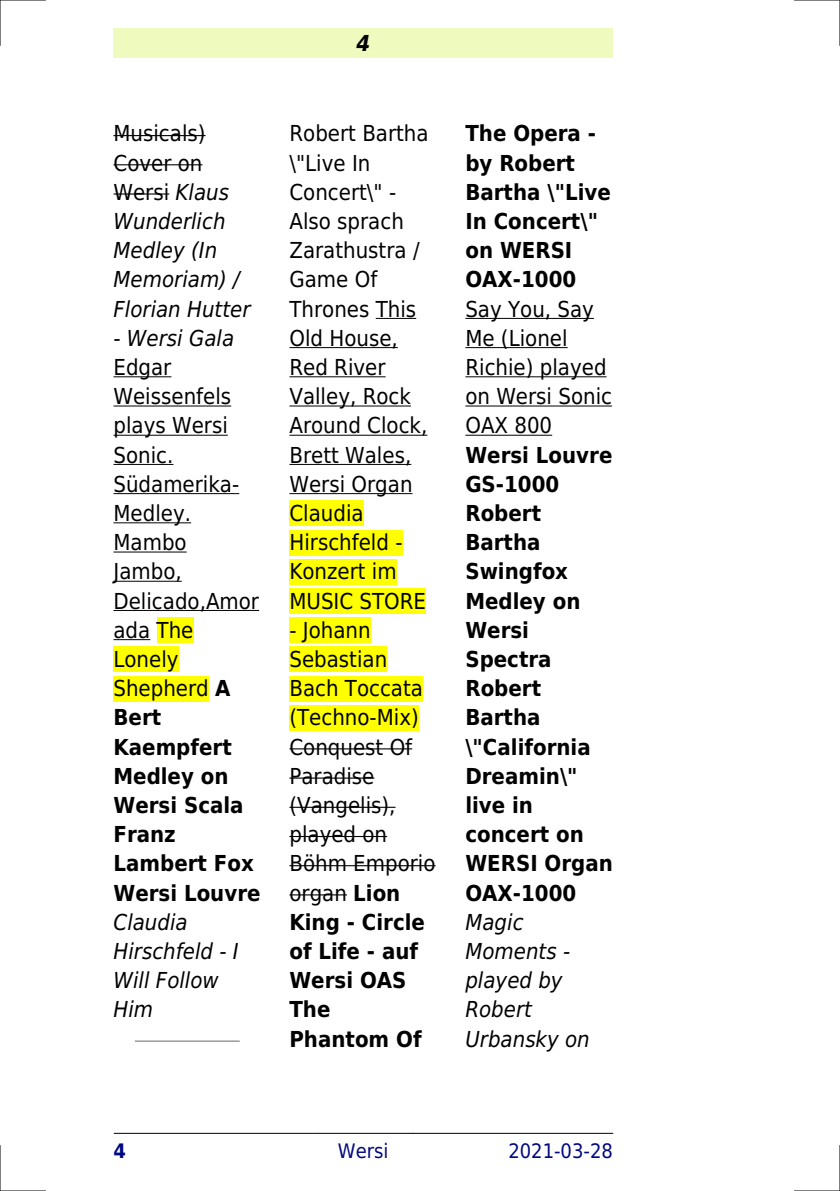
<style>
.page{position:relative;width:840px;height:1191px;background:#fff}
.page>*{position:absolute;margin:0;border:0;box-sizing:border-box;transform-origin:0 0}
.t1{font:22px/29.2px "DejaVu Sans Condensed";color:#000}
.t2{font:700 22px/29.2px "DejaVu Sans Condensed";color:#000}
.t3{font:italic 22px/29.2px "DejaVu Sans Condensed";color:#000}
.t4{font:italic 700 22px "DejaVu Sans Condensed";color:#000}
.t5{font:20px "DejaVu Sans Condensed";color:#000880}
.t6{font:700 20px "DejaVu Sans Condensed";color:#000880}
.s1{font-style:normal}
.s2{font-weight:700}
</style>
<div class="page">
<div style="left:113px;top:28px;width:499px;height:30px;background:#effbbe"></div>
<hr style="left:114px;top:1133px;width:199px;height:1px;background:#000">
<hr style="left:313px;top:1133px;width:99px;height:1px;background:#000">
<hr style="left:413px;top:1133px;width:199px;height:1px;background:#000">
<hr style="left:113px;top:135px;width:92px;height:1px;background:#000">
<hr style="left:113px;top:164px;width:89px;height:1px;background:#000">
<hr style="left:113px;top:193px;width:56px;height:2px;background:#000">
<hr style="left:113px;top:376px;width:58px;height:1px;background:#000">
<hr style="left:113px;top:405px;width:118px;height:1px;background:#000">
<hr style="left:113px;top:435px;width:115px;height:1px;background:#000">
<hr style="left:113px;top:464px;width:60px;height:1px;background:#000">
<hr style="left:113px;top:493px;width:126px;height:1px;background:#000">
<hr style="left:113px;top:522px;width:78px;height:1px;background:#000">
<hr style="left:113px;top:551px;width:74px;height:1px;background:#000">
<hr style="left:113px;top:581px;width:69px;height:1px;background:#000">
<hr style="left:113px;top:610px;width:146px;height:1px;background:#000">
<hr style="left:113px;top:639px;width:37px;height:1px;background:#000">
<div style="left:156px;top:617px;width:37px;height:26px;background:#ff0"></div>
<div style="left:113px;top:646px;width:65px;height:26px;background:#ff0"></div>
<div style="left:113px;top:676px;width:96px;height:25px;background:#ff0"></div>
<hr style="left:135px;top:1040px;width:104px;height:2px;background:#999">
<hr style="left:375px;top:318px;width:41px;height:1px;background:#000">
<hr style="left:289px;top:347px;width:108px;height:1px;background:#000">
<hr style="left:289px;top:376px;width:96px;height:1px;background:#000">
<hr style="left:289px;top:405px;width:121px;height:1px;background:#000">
<hr style="left:289px;top:435px;width:138px;height:1px;background:#000">
<hr style="left:289px;top:464px;width:122px;height:1px;background:#000">
<hr style="left:289px;top:493px;width:123px;height:1px;background:#000">
<div style="left:289px;top:500px;width:74px;height:26px;background:#ff0"></div>
<div style="left:289px;top:530px;width:113px;height:25px;background:#ff0"></div>
<div style="left:289px;top:559px;width:107px;height:25px;background:#ff0"></div>
<div style="left:289px;top:588px;width:137px;height:26px;background:#ff0"></div>
<div style="left:289px;top:617px;width:81px;height:26px;background:#ff0"></div>
<div style="left:289px;top:646px;width:98px;height:26px;background:#ff0"></div>
<div style="left:289px;top:676px;width:134px;height:25px;background:#ff0"></div>
<div style="left:289px;top:705px;width:129px;height:25px;background:#ff0"></div>
<hr style="left:289px;top:748px;width:123px;height:1px;background:#000">
<hr style="left:289px;top:777px;width:85px;height:1px;background:#000">
<hr style="left:289px;top:806px;width:106px;height:2px;background:#000">
<hr style="left:289px;top:836px;width:98px;height:1px;background:#000">
<hr style="left:289px;top:865px;width:146px;height:1px;background:#000">
<hr style="left:289px;top:894px;width:58px;height:1px;background:#000">
<hr style="left:465px;top:318px;width:128px;height:1px;background:#000">
<hr style="left:465px;top:347px;width:102px;height:1px;background:#000">
<hr style="left:465px;top:376px;width:141px;height:1px;background:#000">
<hr style="left:465px;top:405px;width:146px;height:1px;background:#000">
<hr style="left:465px;top:435px;width:87px;height:1px;background:#000">
<hr style="left:0;top:0;width:45px;height:1px;background:#000">
<hr style="left:794px;top:0;width:45px;height:1px;background:#000">
<hr style="left:0;top:1190px;width:45px;height:1px;background:#000">
<hr style="left:794px;top:1190px;width:45px;height:1px;background:#000">
<hr style="left:0;top:0;width:1px;height:45px;background:#000">
<hr style="left:0;top:1145px;width:1px;height:46px;background:#000">
<hr style="left:839px;top:0;width:1px;height:45px;background:#000">
<hr style="left:839px;top:1145px;width:1px;height:46px;background:#000">
<p class="t3" style="left:113px;top:119px;width:138px"><span class="s1">Musicals)<br>Cover on<br>Wersi</span> Klaus<br>Wunderlich<br>Medley (In<br>Memoriam) /<br>Florian Hutter</p>
<p class="t3" style="left:113px;top:323px;width:122px">- Wersi Gala</p>
<p class="t1" style="left:113px;top:353px;width:148px">Edgar<br>Weissenfels plays Wersi<br>Sonic.<br>Südamerika-<br>Medley.<br>Mambo<br>Jambo,<br>Delicado,Amor ada The<br>Lonely<br>Shepherd <span class="s2">A<br>Bert<br>Kaempfert<br>Medley on<br>Wersi Scala<br>Franz<br>Lambert Fox<br>Wersi Louvre</span></p>
<p class="t3" style="left:113px;top:907px;width:127px">Claudia<br>Hirschfeld - I<br>Will Follow<br>Him</p>
<p class="t4" style="left:356px;top:30px;width:15px">4</p>
<p class="t1" style="left:289px;top:119px;width:141px">Robert Bartha \"Live In<br>Concert\" -<br>Also sprach<br>Zarathustra /<br>Game Of<br>Thrones This<br>Old House,<br>Red River<br>Valley, Rock<br>Around Clock,<br>Brett Wales,<br>Wersi Organ<br>Claudia<br>Hirschfeld -<br>Konzert im<br>MUSIC STORE</p>
<p class="t1" style="left:289px;top:615px;width:147px">- Johann<br>Sebastian<br>Bach Toccata (Techno-Mix)<br>Conquest Of<br>Paradise (Vangelis), played on<br>Böhm Emporio organ <span class="s2">Lion<br>King - Circle of Life - auf<br>Wersi OAS<br>The<br>Phantom Of</span></p>
<p class="t2" style="left:465px;top:119px;width:147px">The Opera - by Robert<br>Bartha \"Live<br>In Concert\" on WERSI<br>OAX-1000</p>
<p class="t1" style="left:465px;top:294px;width:148px">Say You, Say<br>Me (Lionel<br>Richie) played on Wersi Sonic<br>OAX 800</p>
<p class="t2" style="left:465px;top:440px;width:149px">Wersi Louvre<br>GS-1000<br>Robert<br>Bartha<br>Swingfox<br>Medley on<br>Wersi<br>Spectra<br>Robert<br>Bartha \"California<br>Dreamin\" live in concert on<br>WERSI Organ<br>OAX-1000</p>
<p class="t3" style="left:465px;top:907px;width:126px">Magic<br>Moments - played by<br>Robert<br>Urbansky on</p>
<p class="t6" style="left:113px;top:1139px;width:14px">4</p>
<p class="t5" style="left:338px;top:1139px;width:52px">Wersi</p>
<p class="t5" style="left:508px;top:1139px;width:106px">2021-03-28</p>
</div>
